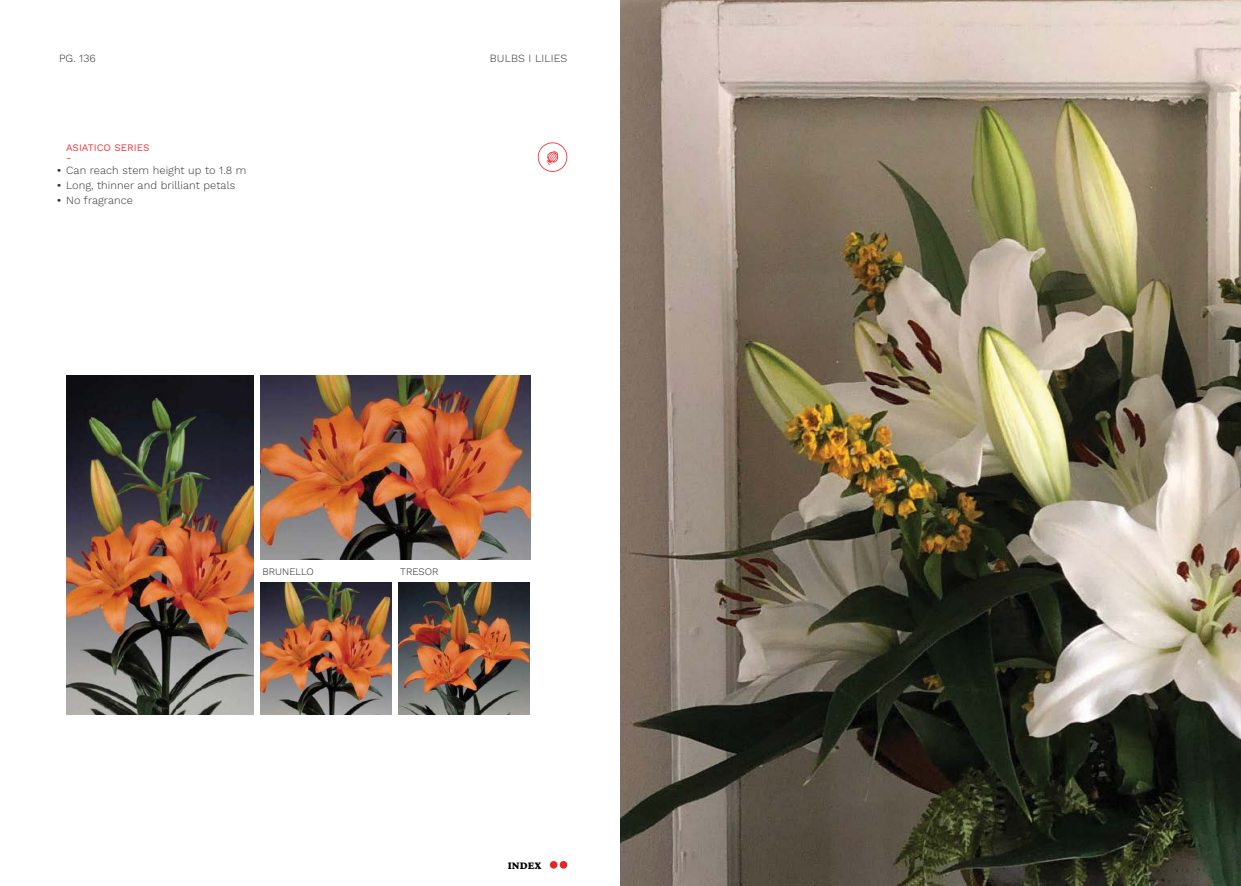
<style>
.page{position:relative;width:1241px;height:886px;background:#fff}
.page>*{position:absolute;margin:0;border:0;box-sizing:border-box;transform-origin:0 0}
.t1{font:11.25px "Crimson Pro";color:#000}
.t2{font:300 11px "Work Sans";letter-spacing:.01em;color:#333132}
.t3{font:10px/10px "Work Sans";color:#ef383e}
.t4{font:300 10px "Work Sans";color:#231f20}
.s1{font-weight:500}
</style>
<div class="page">
<div style="left:550px;top:861px;width:7px;height:7px;background:#e32729;border-radius:50%"></div>
<div style="left:559px;top:861px;width:8px;height:7px;background:#e32729;border-radius:50%"></div>
<svg style="left:537px;top:142px;width:30px;height:30px"></svg>
<img style="left:66px;top:376px;width:187px;height:338px">
<img style="left:260px;top:376px;width:270px;height:183px">
<img style="left:260px;top:583px;width:131px;height:131px">
<img style="left:398px;top:583px;width:131px;height:131px">
<img style="left:620px;top:0;width:620px;height:886px">
<p class="t2" style="left:59px;top:51px;width:38px">PG. 136</p>
<p class="t3" style="left:66px;top:143px;width:85px">ASIATICO SERIES -</p>
<p class="t2" style="left:57px;top:163px;width:191px"><span class="s1">•</span> Can reach stem height up to 1.8 m</p>
<p class="t2" style="left:57px;top:178px;width:180px"><span class="s1">•</span> Long, thinner and brilliant petals</p>
<p class="t2" style="left:57px;top:193px;width:78px"><span class="s1">•</span> No fragrance</p>
<p class="t2" style="left:490px;top:51px;width:79px">BULBS I LILIES</p>
<p class="t4" style="left:262px;top:566px;width:53px">BRUNELLO</p>
<p class="t4" style="left:400px;top:566px;width:40px">TRESOR</p>
<p class="t1" style="left:507px;top:858px;width:35px">INDEX</p>
</div>
